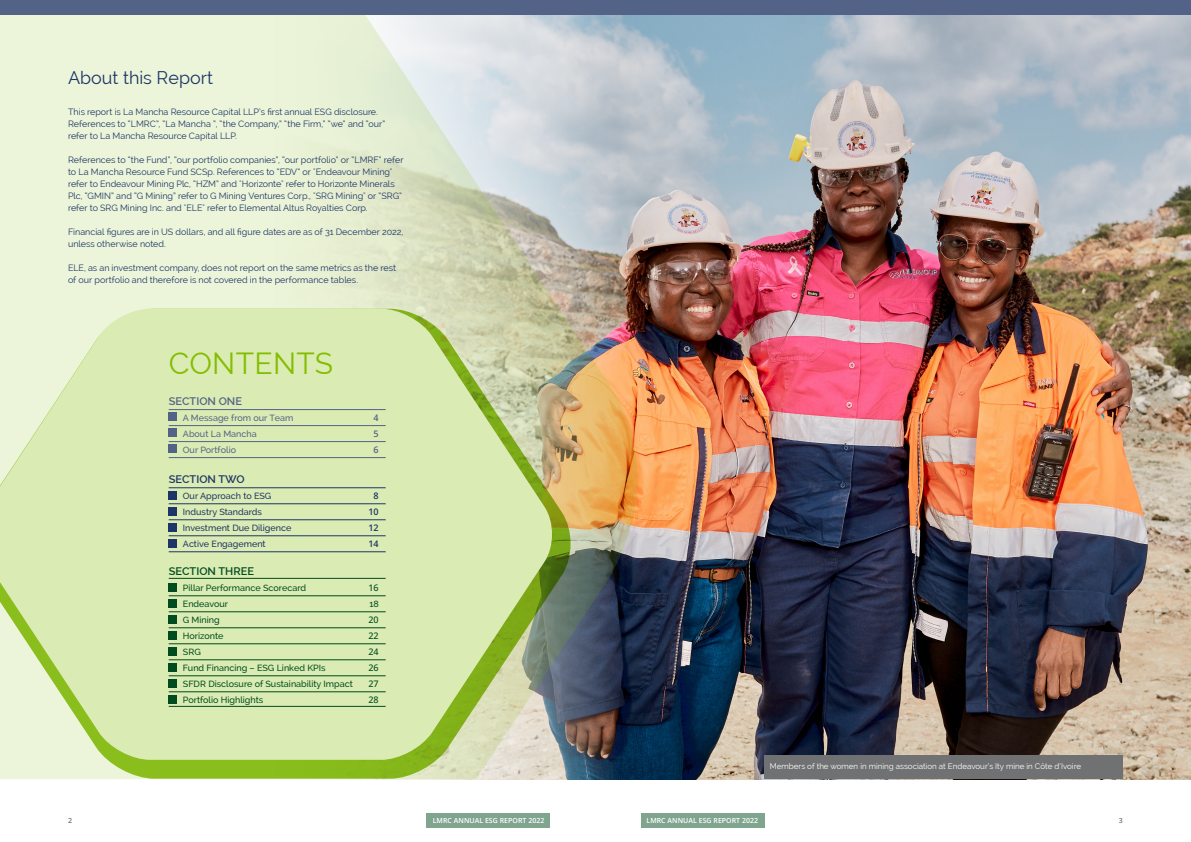
<style>
.page{position:relative;width:1191px;height:842px;background:#fff}
.page>*{position:absolute;margin:0;border:0;box-sizing:border-box;transform-origin:0 0}
.HEADERS{font:29.9px "Raleway";letter-spacing:.01em;color:#84bd00}
.SUBHEADERS{font:17.9px "Raleway";color:#1e3667}
.CONTENT{font:600 11px "Raleway";color:#014c1f}
.CONTENT-2{font:600 11px "Raleway";color:#536387}
.CONTENT-3{font:600 11px "Raleway";color:#1e3667}
.t1{font:9px/12px "Raleway";color:#1e3667}
.CONTENT-4{font:500 9px "Raleway";color:#014c1f}
.CONTENT-5{font:500 9px "Raleway";color:#1e3667}
.CONTENT-6{font:500 9px "Raleway";color:#536387}
.CONTENT-7{font:500 9px "Open Sans";color:#014c1f}
.CONTENT-8{font:600 9px "Open Sans";color:#1e3667}
.CONTENT-9{font:600 9px "Open Sans";color:#536387}
.t2{font:8px "Raleway";color:#fff}
.t3{font:600 7px "Open Sans";letter-spacing:.005em;color:#fff}
.t4{font:600 7px "Open Sans";color:#707172}
</style>
<div class="page">
<div style="left:641px;top:814px;width:123px;height:14px;background:#80a58f"></div>
<div style="left:427px;top:814px;width:123px;height:14px;background:#80a58f"></div>
<img style="left:638px;top:14px;width:553px;height:765px">
<svg style="left:0;top:14px;width:638px;height:765px;background:#d2d5c1"></svg>
<svg style="left:0;top:309px;width:571px;height:470px;background:#a6b772"></svg>
<svg style="left:0;top:309px;width:554px;height:451px;background:#d5e5ae"></svg>
<hr style="left:169px;top:409px;width:217px;height:1px;background:#536387">
<hr style="left:169px;top:425px;width:217px;height:1px;background:#536387">
<hr style="left:169px;top:441px;width:217px;height:1px;background:#536387">
<hr style="left:169px;top:457px;width:217px;height:1px;background:#536387">
<hr style="left:169px;top:487px;width:217px;height:1px;background:#1e3667">
<hr style="left:169px;top:503px;width:217px;height:1px;background:#1e3667">
<hr style="left:169px;top:519px;width:217px;height:1px;background:#1e3667">
<hr style="left:169px;top:535px;width:217px;height:1px;background:#1e3667">
<hr style="left:169px;top:551px;width:217px;height:1px;background:#1e3667">
<hr style="left:169px;top:578px;width:217px;height:1px;background:#014c1f">
<hr style="left:169px;top:595px;width:217px;height:1px;background:#014c1f">
<hr style="left:169px;top:611px;width:217px;height:1px;background:#014c1f">
<hr style="left:169px;top:627px;width:217px;height:1px;background:#014c1f">
<hr style="left:169px;top:643px;width:217px;height:1px;background:#014c1f">
<hr style="left:169px;top:659px;width:217px;height:1px;background:#014c1f">
<hr style="left:169px;top:675px;width:217px;height:1px;background:#014c1f">
<hr style="left:169px;top:691px;width:217px;height:1px;background:#014c1f">
<hr style="left:169px;top:706px;width:217px;height:1px;background:#014c1f">
<div style="left:169px;top:413px;width:8px;height:8px;background:#536387"></div>
<div style="left:169px;top:429px;width:8px;height:8px;background:#536387"></div>
<div style="left:169px;top:445px;width:8px;height:8px;background:#536387"></div>
<div style="left:169px;top:491px;width:8px;height:8px;background:#1e3667"></div>
<div style="left:169px;top:507px;width:8px;height:8px;background:#1e3667"></div>
<div style="left:169px;top:523px;width:8px;height:8px;background:#1e3667"></div>
<div style="left:169px;top:539px;width:8px;height:8px;background:#1e3667"></div>
<div style="left:169px;top:583px;width:8px;height:8px;background:#014c1f"></div>
<div style="left:169px;top:599px;width:8px;height:8px;background:#014c1f"></div>
<div style="left:169px;top:615px;width:8px;height:8px;background:#014c1f"></div>
<div style="left:169px;top:631px;width:8px;height:8px;background:#014c1f"></div>
<div style="left:169px;top:647px;width:8px;height:8px;background:#014c1f"></div>
<div style="left:169px;top:663px;width:8px;height:8px;background:#014c1f"></div>
<div style="left:169px;top:679px;width:8px;height:8px;background:#014c1f"></div>
<div style="left:169px;top:695px;width:8px;height:8px;background:#014c1f"></div>
<div style="left:0;top:0;width:1191px;height:14px;background:#536387"></div>
<div style="left:764px;top:755px;width:359px;height:24px;background:#707172"></div>
<p class="SUBHEADERS" style="left:68px;top:67px;width:146px">About this Report</p>
<p class="t1" style="left:68px;top:106px;width:319px">This report is La Mancha Resource Capital LLP’s first annual ESG disclosure.<br>References to “LMRC”, “La Mancha ”, “the Company,” “the Firm,” “we” and “our” refer to La Mancha Resource Capital LLP.</p>
<p class="t1" style="left:68px;top:154px;width:337px">References to “the Fund”, “our portfolio companies”, “our portfolio” or “LMRF” refer to La Mancha Resource Fund SCSp. References to “EDV” or "Endeavour Mining" refer to Endeavour Mining Plc, “HZM” and "Horizonte" refer to Horizonte Minerals Plc, “GMIN” and “G Mining” refer to G Mining Ventures Corp., "SRG Mining" or “SRG” refer to SRG Mining Inc. and "ELE" refer to Elemental Altus Royalties Corp.</p>
<p class="t1" style="left:68px;top:226px;width:337px">Financial figures are in US dollars, and all figure dates are as of 31 December 2022, unless otherwise noted.</p>
<p class="t1" style="left:68px;top:262px;width:329px">ELE, as an investment company, does not report on the same metrics as the rest of our portfolio and therefore is not covered in the performance tables.</p>
<p class="HEADERS" style="left:169px;top:346px;width:166px">CONTENTS</p>
<p class="CONTENT-2" style="left:169px;top:395px;width:75px">SECTION ONE</p>
<p class="CONTENT-6" style="left:183px;top:413px;width:112px">A Message from our Team</p>
<p class="CONTENT-9" style="left:374px;top:412px;width:7px">4</p>
<p class="CONTENT-6" style="left:183px;top:429px;width:75px">About La Mancha</p>
<p class="CONTENT-9" style="left:374px;top:428px;width:7px">5</p>
<p class="CONTENT-6" style="left:183px;top:445px;width:55px">Our Portfolio</p>
<p class="CONTENT-9" style="left:374px;top:444px;width:7px">6</p>
<p class="CONTENT-3" style="left:169px;top:473px;width:77px">SECTION TWO</p>
<p class="CONTENT-5" style="left:183px;top:491px;width:90px">Our Approach to ESG</p>
<p class="CONTENT-8" style="left:374px;top:490px;width:7px">8</p>
<p class="CONTENT-5" style="left:183px;top:507px;width:81px">Industry Standards</p>
<p class="CONTENT-8" style="left:368px;top:506px;width:12px">10</p>
<p class="CONTENT-5" style="left:183px;top:523px;width:110px">Investment Due Diligence</p>
<p class="CONTENT-8" style="left:368px;top:522px;width:12px">12</p>
<p class="CONTENT-5" style="left:183px;top:539px;width:84px">Active Engagement</p>
<p class="CONTENT-8" style="left:368px;top:538px;width:12px">14</p>
<p class="CONTENT" style="left:169px;top:565px;width:87px">SECTION THREE</p>
<p class="CONTENT-4" style="left:183px;top:583px;width:125px">Pillar Performance Scorecard</p>
<p class="CONTENT-7" style="left:368px;top:582px;width:12px">16</p>
<p class="CONTENT-4" style="left:183px;top:599px;width:47px">Endeavour</p>
<p class="CONTENT-4" style="left:369px;top:599px;width:11px">18</p>
<p class="CONTENT-4" style="left:183px;top:615px;width:38px">G Mining</p>
<p class="CONTENT-7" style="left:368px;top:614px;width:12px">20</p>
<p class="CONTENT-4" style="left:183px;top:631px;width:42px">Horizonte</p>
<p class="CONTENT-7" style="left:368px;top:630px;width:12px">22</p>
<p class="CONTENT-4" style="left:183px;top:647px;width:19px">SRG</p>
<p class="CONTENT-7" style="left:368px;top:646px;width:12px">24</p>
<p class="CONTENT-4" style="left:183px;top:663px;width:144px">Fund Financing – ESG Linked KPIs</p>
<p class="CONTENT-7" style="left:368px;top:662px;width:12px">26</p>
<p class="CONTENT-4" style="left:183px;top:679px;width:171px">SFDR Disclosure of Sustainability Impact</p>
<p class="CONTENT-7" style="left:368px;top:678px;width:12px">27</p>
<p class="CONTENT-4" style="left:183px;top:695px;width:82px">Portfolio Highlights</p>
<p class="CONTENT-7" style="left:368px;top:694px;width:12px">28</p>
<p class="t2" style="left:770px;top:761px;width:313px">Members of the women in mining association at Endeavour’s Ity mine in Côte d’Ivoire</p>
<p class="t4" style="left:68px;top:816px;width:5px">2</p>
<p class="t3" style="left:433px;top:816px;width:113px">LMRC ANNUAL ESG REPORT 2022</p>
<p class="t3" style="left:646px;top:816px;width:113px">LMRC ANNUAL ESG REPORT 2022</p>
<p class="t4" style="left:1119px;top:816px;width:5px">3</p>
</div>
